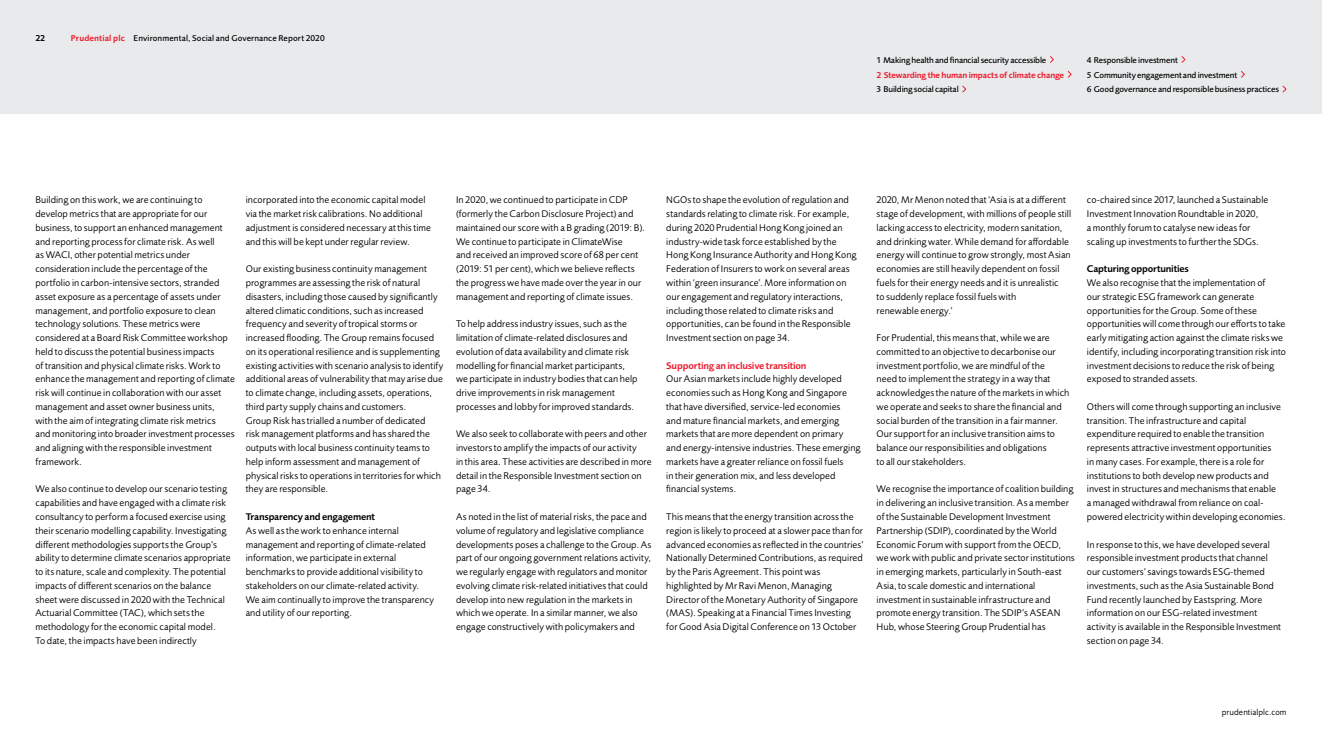
<style>
.page{position:relative;width:1322px;height:745px;background:#fff}
.page>*{position:absolute;margin:0;border:0;box-sizing:border-box;transform-origin:0 0}
.t1{font:10px/13.8px "Pru Sans OT2";letter-spacing:.005em;color:#000}
.t2{font:600 10px "Pru Sans OT2";letter-spacing:-.02em;color:#000}
.t3{font:600 10px "Pru Sans OT2";letter-spacing:-.02em;color:#ed1c2e}
.t4{font:500 8.75px/14.8px "Pru Sans OT2";letter-spacing:-.01em;color:#000}
.t5{font:500 8.75px "Pru Sans OT2";letter-spacing:.015em;color:#000}
.t6{font:600 8.75px "Pru Sans OT2";letter-spacing:-.015em;color:#ed1c2e}
.t7{font:8.75px "Pru Sans OT2";letter-spacing:.01em;color:#000}
.t8{font:600 8.75px "Pru Sans OT2";color:#000}
.s1{font-weight:600;color:#ed1c2e}
</style>
<div class="page">
<div style="left:0;top:0;width:1322px;height:113px;background:#e8eaeb"></div>
<svg style="left:1050px;top:56px;width:4px;height:7px"></svg>
<svg style="left:962px;top:85px;width:4px;height:8px"></svg>
<svg style="left:1181px;top:56px;width:4px;height:7px"></svg>
<svg style="left:1241px;top:71px;width:4px;height:7px"></svg>
<svg style="left:1282px;top:85px;width:5px;height:8px"></svg>
<svg style="left:1067px;top:71px;width:5px;height:7px"></svg>
<p class="t8" style="left:35px;top:33px;width:11px">22</p>
<p class="t5" style="left:71px;top:33px;width:255px"><span class="s1">Prudential plc</span> Environmental, Social and Governance Report 2020</p>
<p class="t4" style="left:876px;top:52px;width:171px">1 Making health and financial security accessible</p>
<p class="t4" style="left:876px;top:82px;width:84px">3 Building social capital</p>
<p class="t6" style="left:876px;top:69px;width:189px">2 Stewarding the human impacts of climate change</p>
<p class="t4" style="left:1087px;top:52px;width:194px">4 Responsible investment<br>5 Community engagement and investment<br>6 Good governance and responsible business practices</p>
<p class="t1" style="left:35px;top:193px;width:201px">Building on this work, we are continuing to develop metrics that are appropriate for our business, to support an enhanced management and reporting process for climate risk. As well<br>as WACI, other potential metrics under consideration include the percentage of the portfolio in carbon-intensive sectors, stranded asset exposure as a percentage of assets under management, and portfolio exposure to clean technology solutions. These metrics were considered at a Board Risk Committee workshop held to discuss the potential business impacts<br>of transition and physical climate risks. Work to enhance the management and reporting of climate risk will continue in collaboration with our asset management and asset owner business units,<br>with the aim of integrating climate risk metrics<br>and monitoring into broader investment processes and aligning with the responsible investment framework.</p>
<p class="t1" style="left:35px;top:482px;width:197px">We also continue to develop our scenario testing capabilities and have engaged with a climate risk consultancy to perform a focused exercise using their scenario modelling capability. Investigating different methodologies supports the Group’s ability to determine climate scenarios appropriate to its nature, scale and complexity. The potential impacts of different scenarios on the balance sheet were discussed in 2020 with the Technical Actuarial Committee (TAC), which sets the methodology for the economic capital model.<br>To date, the impacts have been indirectly</p>
<p class="t1" style="left:246px;top:193px;width:187px">incorporated into the economic capital model via the market risk calibrations. No additional adjustment is considered necessary at this time and this will be kept under regular review.</p>
<p class="t1" style="left:246px;top:262px;width:199px">Our existing business continuity management programmes are assessing the risk of natural disasters, including those caused by significantly altered climatic conditions, such as increased frequency and severity of tropical storms or increased flooding. The Group remains focused on its operational resilience and is supplementing existing activities with scenario analysis to identify additional areas of vulnerability that may arise due to climate change, including assets, operations, third party supply chains and customers.<br>Group Risk has trialled a number of dedicated<br>risk management platforms and has shared the outputs with local business continuity teams to help inform assessment and management of physical risks to operations in territories for which they are responsible.</p>
<p class="t2" style="left:246px;top:510px;width:131px">Transparency and engagement</p>
<p class="t1" style="left:246px;top:523px;width:190px">As well as the work to enhance internal management and reporting of climate-related information, we participate in external benchmarks to provide additional visibility to stakeholders on our climate-related activity.<br>We aim continually to improve the transparency and utility of our reporting.</p>
<p class="t1" style="left:456px;top:193px;width:190px">In 2020, we continued to participate in CDP (formerly the Carbon Disclosure Project) and maintained our score with a B grading (2019: B).<br>We continue to participate in ClimateWise<br>and received an improved score of 68 per cent (2019: 51 per cent), which we believe reflects the progress we have made over the year in our management and reporting of climate issues.</p>
<p class="t1" style="left:456px;top:317px;width:183px">To help address industry issues, such as the limitation of climate-related disclosures and evolution of data availability and climate risk modelling for financial market participants, we participate in industry bodies that can help drive improvements in risk management processes and lobby for improved standards.</p>
<p class="t1" style="left:456px;top:427px;width:197px">We also seek to collaborate with peers and other investors to amplify the impacts of our activity<br>in this area. These activities are described in more detail in the Responsible Investment section on page 34.</p>
<p class="t1" style="left:456px;top:509px;width:197px">As noted in the list of material risks, the pace and volume of regulatory and legislative compliance developments poses a challenge to the Group. As part of our ongoing government relations activity, we regularly engage with regulators and monitor evolving climate risk-related initiatives that could develop into new regulation in the markets in which we operate. In a similar manner, we also engage constructively with policymakers and</p>
<p class="t1" style="left:666px;top:193px;width:192px">NGOs to shape the evolution of regulation and standards relating to climate risk. For example, during 2020 Prudential Hong Kong joined an industry-wide task force established by the Hong Kong Insurance Authority and Hong Kong Federation of Insurers to work on several areas within ‘green insurance’. More information on our engagement and regulatory interactions, including those related to climate risks and opportunities, can be found in the Responsible Investment section on page 34.</p>
<p class="t3" style="left:666px;top:359px;width:142px">Supporting an inclusive transition</p>
<p class="t1" style="left:666px;top:372px;width:196px">Our Asian markets include highly developed economies such as Hong Kong and Singapore that have diversified, service-led economies<br>and mature financial markets, and emerging markets that are more dependent on primary and energy-intensive industries. These emerging markets have a greater reliance on fossil fuels<br>in their generation mix, and less developed financial systems.</p>
<p class="t1" style="left:666px;top:509px;width:199px">This means that the energy transition across the region is likely to proceed at a slower pace than for advanced economies as reflected in the countries’ Nationally Determined Contributions, as required by the Paris Agreement. This point was highlighted by Mr Ravi Menon, Managing Director of the Monetary Authority of Singapore (MAS). Speaking at a Financial Times Investing for Good Asia Digital Conference on 13 October</p>
<p class="t1" style="left:876px;top:193px;width:196px">2020, Mr Menon noted that ‘Asia is at a different stage of development, with millions of people still lacking access to electricity, modern sanitation, and drinking water. While demand for affordable energy will continue to grow strongly, most Asian economies are still heavily dependent on fossil fuels for their energy needs and it is unrealistic<br>to suddenly replace fossil fuels with<br>renewable energy.’</p>
<p class="t1" style="left:876px;top:330px;width:194px">For Prudential, this means that, while we are committed to an objective to decarbonise our investment portfolio, we are mindful of the<br>need to implement the strategy in a way that acknowledges the nature of the markets in which we operate and seeks to share the financial and social burden of the transition in a fair manner.<br>Our support for an inclusive transition aims to balance our responsibilities and obligations<br>to all our stakeholders.</p>
<p class="t1" style="left:876px;top:482px;width:200px">We recognise the importance of coalition building in delivering an inclusive transition. As a member of the Sustainable Development Investment Partnership (SDIP), coordinated by the World Economic Forum with support from the OECD, we work with public and private sector institutions in emerging markets, particularly in South-east Asia, to scale domestic and international investment in sustainable infrastructure and promote energy transition. The SDIP’s ASEAN Hub, whose Steering Group Prudential has</p>
<p class="t1" style="left:1087px;top:193px;width:183px">co-chaired since 2017, launched a Sustainable Investment Innovation Roundtable in 2020,<br>a monthly forum to catalyse new ideas for scaling up investments to further the SDGs.</p>
<p class="t2" style="left:1087px;top:263px;width:103px">Capturing opportunities</p>
<p class="t1" style="left:1087px;top:275px;width:201px">We also recognise that the implementation of<br>our strategic ESG framework can generate opportunities for the Group. Some of these opportunities will come through our efforts to take early mitigating action against the climate risks we identify, including incorporating transition risk into investment decisions to reduce the risk of being exposed to stranded assets.</p>
<p class="t1" style="left:1087px;top:399px;width:200px">Others will come through supporting an inclusive transition. The infrastructure and capital expenditure required to enable the transition represents attractive investment opportunities<br>in many cases. For example, there is a role for institutions to both develop new products and invest in structures and mechanisms that enable<br>a managed withdrawal from reliance on coal&shy;powered electricity within developing economies.</p>
<p class="t1" style="left:1087px;top:537px;width:196px">In response to this, we have developed several responsible investment products that channel our customers’ savings towards ESG-themed investments, such as the Asia Sustainable Bond Fund recently launched by Eastspring. More information on our ESG-related investment activity is available in the Responsible Investment section on page 34.</p>
<p class="t7" style="left:1222px;top:706px;width:66px">prudentialplc.com</p>
</div>
